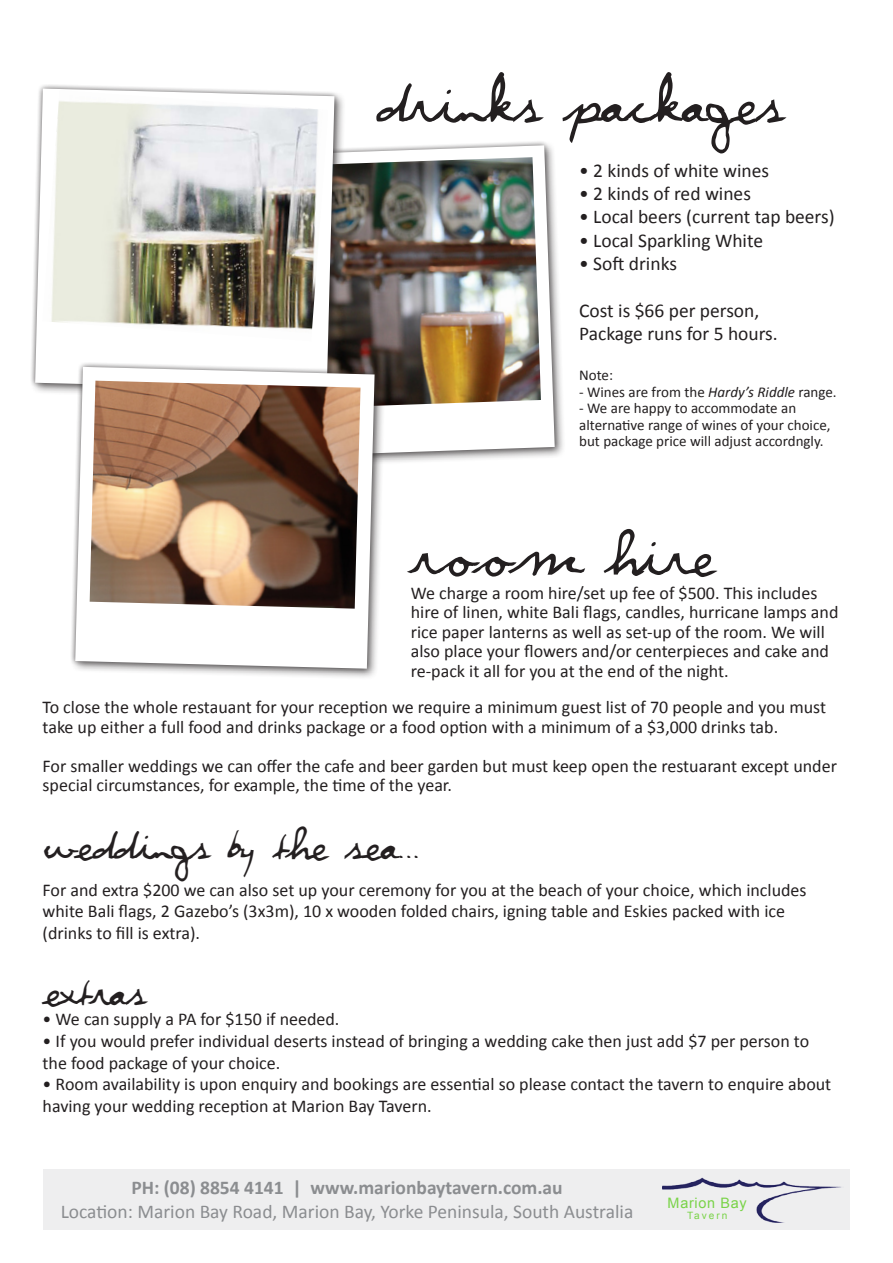
<style>
.page{position:relative;width:893px;height:1263px;background:#fff}
.page>*{position:absolute;margin:0;border:0;box-sizing:border-box;transform-origin:0 0}
.t1{font:52.5px "Violation";color:#231f20}
.t2{font:37.5px "Violation";color:#231f20}
.t3{font:19.5px "Calibri";color:#231f20}
.t4{font:19.5px "Calibri";color:#8b8d90}
.t5{font:700 19.5px "Calibri";color:#8b8d90}
.t6{font:18px/19.5px "Calibri";color:#231f20}
.t7{font:15px "Calibri";color:#231f20}
.t8{font:14.4px "Arial";letter-spacing:.05em;color:#79d348}
.t9{font:10.05px "Arial";letter-spacing:.2em;color:#79d348}
.s1{font-style:italic}
</style>
<div class="page">
<svg style="left:385px;top:141px;width:176px;height:321px"></svg>
<svg style="left:345px;top:145px;width:210px;height:312px"></svg>
<img style="left:345px;top:157px;width:196px;height:252px">
<svg style="left:31px;top:85px;width:309px;height:308px"></svg>
<svg style="left:35px;top:89px;width:299px;height:301px"></svg>
<div style="left:70px;top:362px;width:315px;height:318px;background:#231f20;opacity:.61"></div>
<svg style="left:70px;top:361px;width:310px;height:314px"></svg>
<svg style="left:75px;top:367px;width:300px;height:302px"></svg>
<img style="left:90px;top:381px;width:270px;height:228px">
<div style="left:43px;top:1169px;width:807px;height:61px;background:#eeeeef"></div>
<img style="left:662px;top:1177px;width:179px;height:46px">
<img style="left:42px;top:90px;width:286px;height:251px">
<p class="t1" style="left:376px;top:72px;width:407px">drinks packages</p>
<p class="t3" style="left:579px;top:158px;width:192px">• 2 kinds of white wines</p>
<p class="t3" style="left:579px;top:181px;width:173px">• 2 kinds of red wines</p>
<p class="t3" style="left:579px;top:205px;width:257px">• Local beers (current tap beers)</p>
<p class="t3" style="left:579px;top:228px;width:186px">• Local Sparkling White</p>
<p class="t3" style="left:579px;top:252px;width:99px">• Soft drinks</p>
<p class="t3" style="left:579px;top:298px;width:182px">Cost is $66 per person,</p>
<p class="t3" style="left:579px;top:322px;width:200px">Package runs for 5 hours.</p>
<p class="t7" style="left:579px;top:366px;width:35px">Note:</p>
<p class="t7" style="left:579px;top:382px;width:259px">- Wines are from the <span class="s1">Hardy’s Riddle</span> range.</p>
<p class="t7" style="left:579px;top:399px;width:219px">- We are happy to accommodate an</p>
<p class="t7" style="left:579px;top:415px;width:253px">alternative range of wines of your choice,</p>
<p class="t7" style="left:579px;top:432px;width:246px">but package price will adjust accordngly.</p>
<p class="t1" style="left:411px;top:524px;width:304px">room hire</p>
<p class="t6" style="left:411px;top:582px;width:429px">We charge a room hire/set up fee of $500. This includes hire of linen, white Bali flags, candles, hurricane lamps and rice paper lanterns as well as set-up of the room. We will also place your flowers and/or centerpieces and cake and re-pack it all for you at the end of the night.</p>
<p class="t6" style="left:43px;top:697px;width:785px">To close the whole restauant for your reception we require a minimum guest list of 70 people and you must take up either a full food and drinks package or a food option with a minimum of a $3,000 drinks tab.</p>
<p class="t6" style="left:43px;top:755px;width:796px">For smaller weddings we can offer the cafe and beer garden but must keep open the restuarant except under special circumstances, for example, the time of the year.</p>
<p class="t2" style="left:43px;top:824px;width:378px">Weddings by the sea...</p>
<p class="t6" style="left:43px;top:878px;width:765px;line-height:21.6px">For and extra $200 we can also set up your ceremony for you at the beach of your choice, which includes white Bali flags, 2 Gazebo’s (3x3m), 10 x wooden folded chairs, igning table and Eskies packed with ice (drinks to fill is extra).</p>
<p class="t2" style="left:43px;top:969px;width:103px">extras</p>
<p class="t6" style="left:43px;top:1009px;width:298px">• We can supply a PA for $150 if needed.</p>
<p class="t6" style="left:43px;top:1029px;width:768px;line-height:21.6px">• If you would prefer individual deserts instead of bringing a wedding cake then just add $7 per person to the food package of your choice.</p>
<p class="t6" style="left:43px;top:1073px;width:790px">• Room availability is upon enquiry and bookings are essential so please contact the tavern to enquire about</p>
<p class="t6" style="left:43px;top:1095px;width:391px">having your wedding reception at Marion Bay Tavern.</p>
<p class="t5" style="left:131px;top:1175px;width:433px">PH: (08) 8854 4141 | www.marionbaytavern.com.au</p>
<p class="t4" style="left:61px;top:1199px;width:574px">Location: Marion Bay Road, Marion Bay, Yorke Peninsula, South Australia</p>
<p class="t8" style="left:668px;top:1194px;width:81px">Marion Bay</p>
<p class="t9" style="left:687px;top:1209px;width:42px">Tavern</p>
</div>
